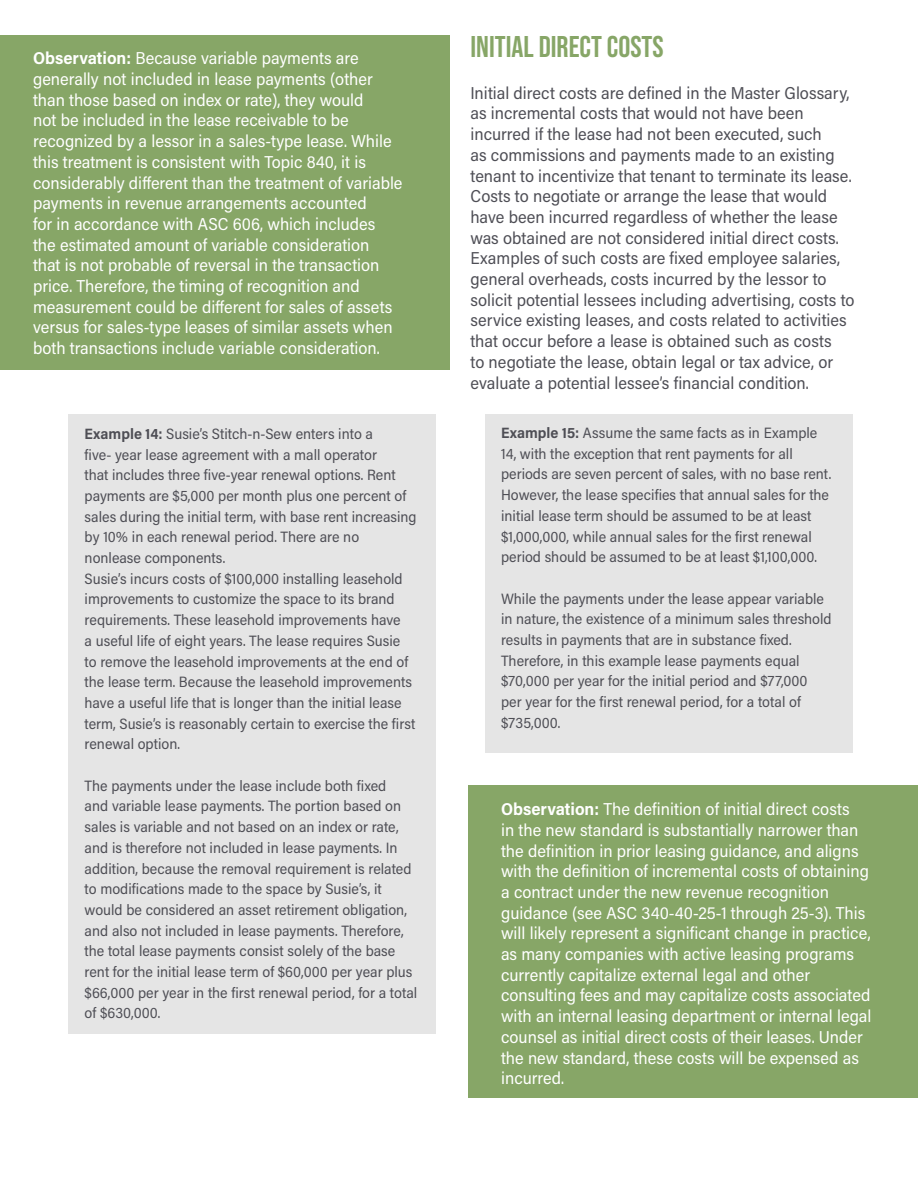
<style>
.page{position:relative;width:918px;height:1188px;background:#fff}
.page>*{position:absolute;margin:0;border:0;box-sizing:border-box;transform-origin:0 0}
.t1{font:30px "Bebas Neue";color:#87a667}
.t2{font:17.25px/20.7px "Acumin Pro Semi Cond";color:#fff}
.t3{font:17.25px/20.7px "Acumin Pro Semi Cond";color:#4e4e55}
.t4{font:15px/20.7px "Acumin Pro Semi Cond";color:#4e4e55}
.s1{font-weight:700}
</style>
<div class="page">
<div style="left:68px;top:415px;width:368px;height:619px;background:#e5e5e5"></div>
<div style="left:485px;top:415px;width:367px;height:338px;background:#e5e5e5"></div>
<div style="left:468px;top:786px;width:450px;height:312px;background:#87a667"></div>
<div style="left:0;top:35px;width:450px;height:335px;background:#87a667"></div>
<p class="t2" style="left:33px;top:47px;width:371px"><span class="s1">Observation:</span> Because variable payments are generally not included in lease payments (other than those based on index or rate), they would<br>not be included in the lease receivable to be recognized by a lessor in a sales-type lease. While this treatment is consistent with Topic 840, it is considerably different than the treatment of variable payments in revenue arrangements accounted<br>for in accordance with ASC 606, which includes<br>the estimated amount of variable consideration<br>that is not probable of reversal in the transaction price. Therefore, the timing of recognition and measurement could be different for sales of assets versus for sales-type leases of similar assets when both transactions include variable consideration.</p>
<p class="t4" style="left:85px;top:423px;width:333px"><span class="s1">Example 14:</span> Susie’s Stitch-n-Sew enters into a<br>five- year lease agreement with a mall operator<br>that includes three five-year renewal options. Rent payments are $5,000 per month plus one percent of sales during the initial term, with base rent increasing by 10% in each renewal period. There are no nonlease components.</p>
<p class="t4" style="left:85px;top:568px;width:332px">Susie’s incurs costs of $100,000 installing leasehold improvements to customize the space to its brand requirements. These leasehold improvements have<br>a useful life of eight years. The lease requires Susie to remove the leasehold improvements at the end of the lease term. Because the leasehold improvements have a useful life that is longer than the initial lease term, Susie’s is reasonably certain to exercise the first renewal option.</p>
<p class="t4" style="left:85px;top:775px;width:334px">The payments under the lease include both fixed<br>and variable lease payments. The portion based on sales is variable and not based on an index or rate, and is therefore not included in lease payments. In addition, because the removal requirement is related to modifications made to the space by Susie’s, it would be considered an asset retirement obligation, and also not included in lease payments. Therefore, the total lease payments consist solely of the base rent for the initial lease term of $60,000 per year plus $66,000 per year in the first renewal period, for a total of $630,000.</p>
<p class="t1" style="left:471px;top:30px;width:195px">INITIAL DIRECT COSTS</p>
<p class="t3" style="left:471px;top:82px;width:386px">Initial direct costs are defined in the Master Glossary, as incremental costs that would not have been incurred if the lease had not been executed, such<br>as commissions and payments made to an existing tenant to incentivize that tenant to terminate its lease.<br>Costs to negotiate or arrange the lease that would have been incurred regardless of whether the lease was obtained are not considered initial direct costs.<br>Examples of such costs are fixed employee salaries, general overheads, costs incurred by the lessor to solicit potential lessees including advertising, costs to service existing leases, and costs related to activities that occur before a lease is obtained such as costs<br>to negotiate the lease, obtain legal or tax advice, or evaluate a potential lessee’s financial condition.</p>
<p class="t4" style="left:501px;top:422px;width:332px"><span class="s1">Example 15:</span> Assume the same facts as in Example 14, with the exception that rent payments for all periods are seven percent of sales, with no base rent.<br>However, the lease specifies that annual sales for the initial lease term should be assumed to be at least $1,000,000, while annual sales for the first renewal period should be assumed to be at least $1,100,000.</p>
<p class="t4" style="left:501px;top:587px;width:332px">While the payments under the lease appear variable in nature, the existence of a minimum sales threshold results in payments that are in substance fixed.<br>Therefore, in this example lease payments equal $70,000 per year for the initial period and $77,000 per year for the first renewal period, for a total of $735,000.</p>
<p class="t2" style="left:501px;top:798px;width:372px"><span class="s1">Observation:</span> The definition of initial direct costs<br>in the new standard is substantially narrower than the definition in prior leasing guidance, and aligns with the definition of incremental costs of obtaining a contract under the new revenue recognition guidance (see ASC 340-40-25-1 through 25-3). This will likely represent a significant change in practice, as many companies with active leasing programs currently capitalize external legal and other consulting fees and may capitalize costs associated with an internal leasing department or internal legal counsel as initial direct costs of their leases. Under the new standard, these costs will be expensed as incurred.</p>
</div>
